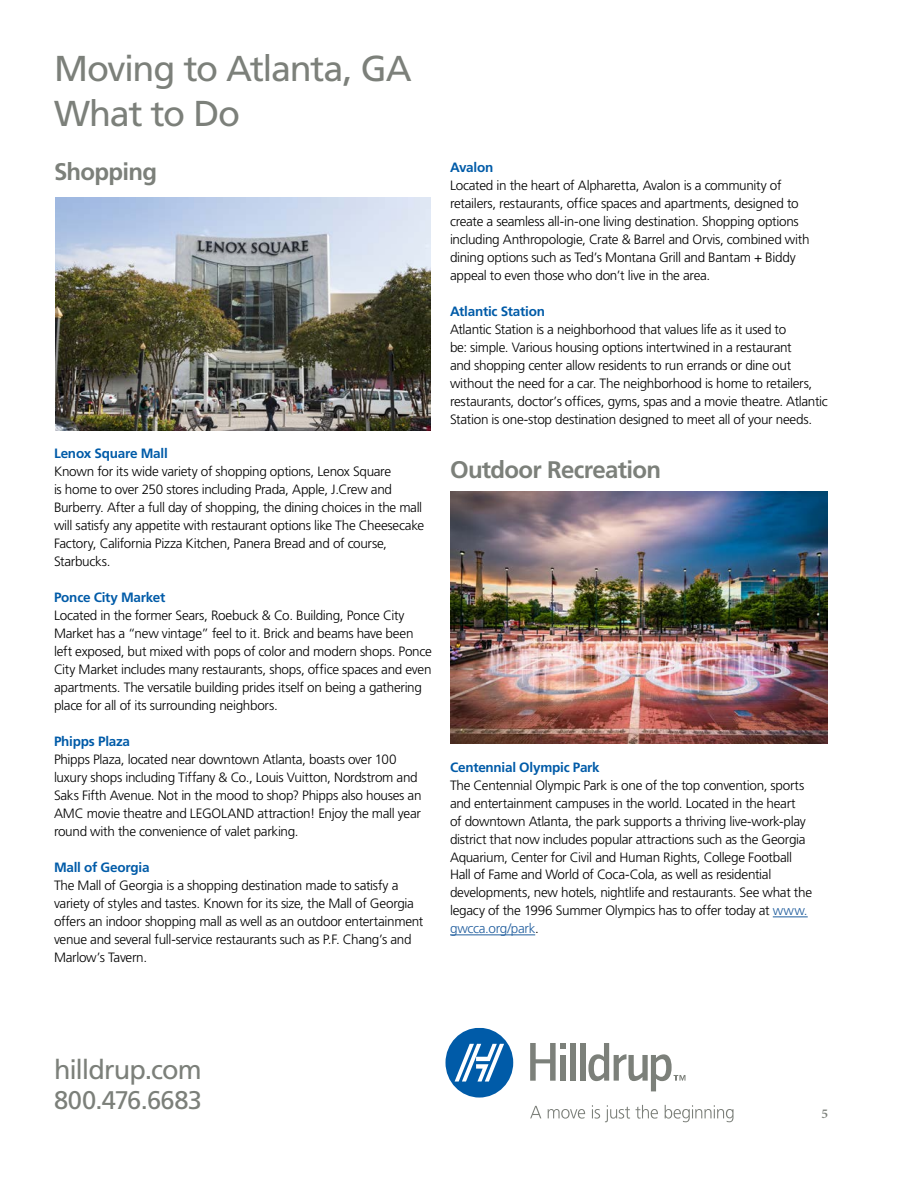
<style>
.page{position:relative;width:918px;height:1188px;background:#fff}
.page>*{position:absolute;margin:0;border:0;box-sizing:border-box;transform-origin:0 0}
.t1{font:36px/45px "Frutiger LT Std";letter-spacing:-.035em;color:#7c807a}
.t2{font:27px "Frutiger LT Std";letter-spacing:-.035em;color:#7c807a}
.t3{font:25.5px "Frutiger LT Std";letter-spacing:-.025em;color:#7c807a}
.t4{font:700 24px "Frutiger LT Std";letter-spacing:-.03em;color:#7c807a}
.t5{font:300 13.5px/18px "Frutiger LT Std";letter-spacing:-.02em;color:#000}
.t6{font:300 13.5px/18px "Frutiger LT Std";letter-spacing:-.02em;color:#000101}
.t7{font:700 13.5px "Frutiger LT Std";letter-spacing:-.015em;color:#005ba8}
.t8{font:600 13.5px "Minion Pro";color:#7c807a}
.s1{color:#215e9e}
</style>
<div class="page">
<div style="left:570px;top:1043px;width:6px;height:38px;background:#7c807a"></div>
<div style="left:580px;top:1043px;width:5px;height:38px;background:#7c807a"></div>
<svg style="left:530px;top:1043px;width:36px;height:38px"></svg>
<div style="left:445px;top:1028px;width:68px;height:70px;background:#005ba8;border-radius:50%"></div>
<svg style="left:455px;top:1044px;width:49px;height:38px"></svg>
<svg style="left:588px;top:1043px;width:97px;height:48px"></svg>
<svg style="left:530px;top:1106px;width:11px;height:12px"></svg>
<svg style="left:548px;top:1109px;width:37px;height:10px"></svg>
<svg style="left:592px;top:1105px;width:38px;height:17px"></svg>
<svg style="left:636px;top:1105px;width:22px;height:14px"></svg>
<svg style="left:665px;top:1105px;width:68px;height:17px"></svg>
<img style="left:56px;top:197px;width:374px;height:233px">
<img style="left:450px;top:491px;width:378px;height:252px">
<hr style="left:773px;top:917px;width:35px;height:1px;background:#215e9e">
<hr style="left:450px;top:935px;width:85px;height:1px;background:#215e9e">
<h1 class="t1" style="left:54px;top:46px;width:359px">Moving to Atlanta, GA<br>What to Do</h1>
<h3 class="t4" style="left:54px;top:158px;width:105px">Shopping</h3>
<p class="t7" style="left:54px;top:446px;width:115px">Lenox Square Mall</p>
<p class="t5" style="left:54px;top:463px;width:372px">Known for its wide variety of shopping options, Lenox Square<br>is home to over 250 stores including Prada, Apple, J.Crew and Burberry. After a full day of shopping, the dining choices in the mall will satisfy any appetite with restaurant options like The Cheesecake Factory, California Pizza Kitchen, Panera Bread and of course, Starbucks.</p>
<p class="t7" style="left:54px;top:590px;width:113px">Ponce City Market</p>
<p class="t5" style="left:54px;top:607px;width:379px">Located in the former Sears, Roebuck &amp; Co. Building, Ponce City Market has a “new vintage” feel to it. Brick and beams have been left exposed, but mixed with pops of color and modern shops. Ponce City Market includes many restaurants, shops, office spaces and even apartments. The versatile building prides itself on being a gathering place for all of its surrounding neighbors.</p>
<p class="t7" style="left:54px;top:734px;width:78px">Phipps Plaza</p>
<p class="t5" style="left:54px;top:751px;width:369px">Phipps Plaza, located near downtown Atlanta, boasts over 100 luxury shops including Tiffany &amp; Co., Louis Vuitton, Nordstrom and Saks Fifth Avenue. Not in the mood to shop? Phipps also houses an AMC movie theatre and LEGOLAND attraction! Enjoy the mall year round with the convenience of valet parking.</p>
<p class="t7" style="left:54px;top:860px;width:97px">Mall of Georgia</p>
<p class="t5" style="left:54px;top:877px;width:371px">The Mall of Georgia is a shopping destination made to satisfy a variety of styles and tastes. Known for its size, the Mall of Georgia offers an indoor shopping mall as well as an outdoor entertainment venue and several full-service restaurants such as P.F. Chang’s and Marlow’s Tavern.</p>
<p class="t7" style="left:450px;top:160px;width:45px">Avalon</p>
<p class="t5" style="left:450px;top:177px;width:361px">Located in the heart of Alpharetta, Avalon is a community of retailers, restaurants, office spaces and apartments, designed to create a seamless all-in-one living destination. Shopping options including Anthropologie, Crate &amp; Barrel and Orvis, combined with dining options such as Ted’s Montana Grill and Bantam + Biddy appeal to even those who don’t live in the area.</p>
<p class="t7" style="left:450px;top:303px;width:96px">Atlantic Station</p>
<p class="t5" style="left:450px;top:321px;width:379px">Atlantic Station is a neighborhood that values life as it used to<br>be: simple. Various housing options intertwined in a restaurant<br>and shopping center allow residents to run errands or dine out without the need for a car. The neighborhood is home to retailers, restaurants, doctor’s offices, gyms, spas and a movie theatre. Atlantic Station is one-stop destination designed to meet all of your needs.</p>
<h3 class="t4" style="left:450px;top:456px;width:213px">Outdoor Recreation</h3>
<p class="t7" style="left:450px;top:759px;width:151px">Centennial Olympic Park</p>
<p class="t6" style="left:450px;top:776px;width:364px">The Centennial Olympic Park is one of the top convention, sports and entertainment campuses in the world. Located in the heart<br>of downtown Atlanta, the park supports a thriving live-work-play district that now includes popular attractions such as the Georgia Aquarium, Center for Civil and Human Rights, College Football Hall of Fame and World of Coca-Cola, as well as residential developments, new hotels, nightlife and restaurants. See what the legacy of the 1996 Summer Olympics has to offer today at <span class="s1">www. gwcca.org/park</span>.</p>
<h2 class="t2" style="left:54px;top:1053px;width:149px">hilldrup.com</h2>
<h3 class="t3" style="left:54px;top:1085px;width:150px">800.476.6683</h3>
<p class="t8" style="left:821px;top:1104px;width:8px">5</p>
</div>
